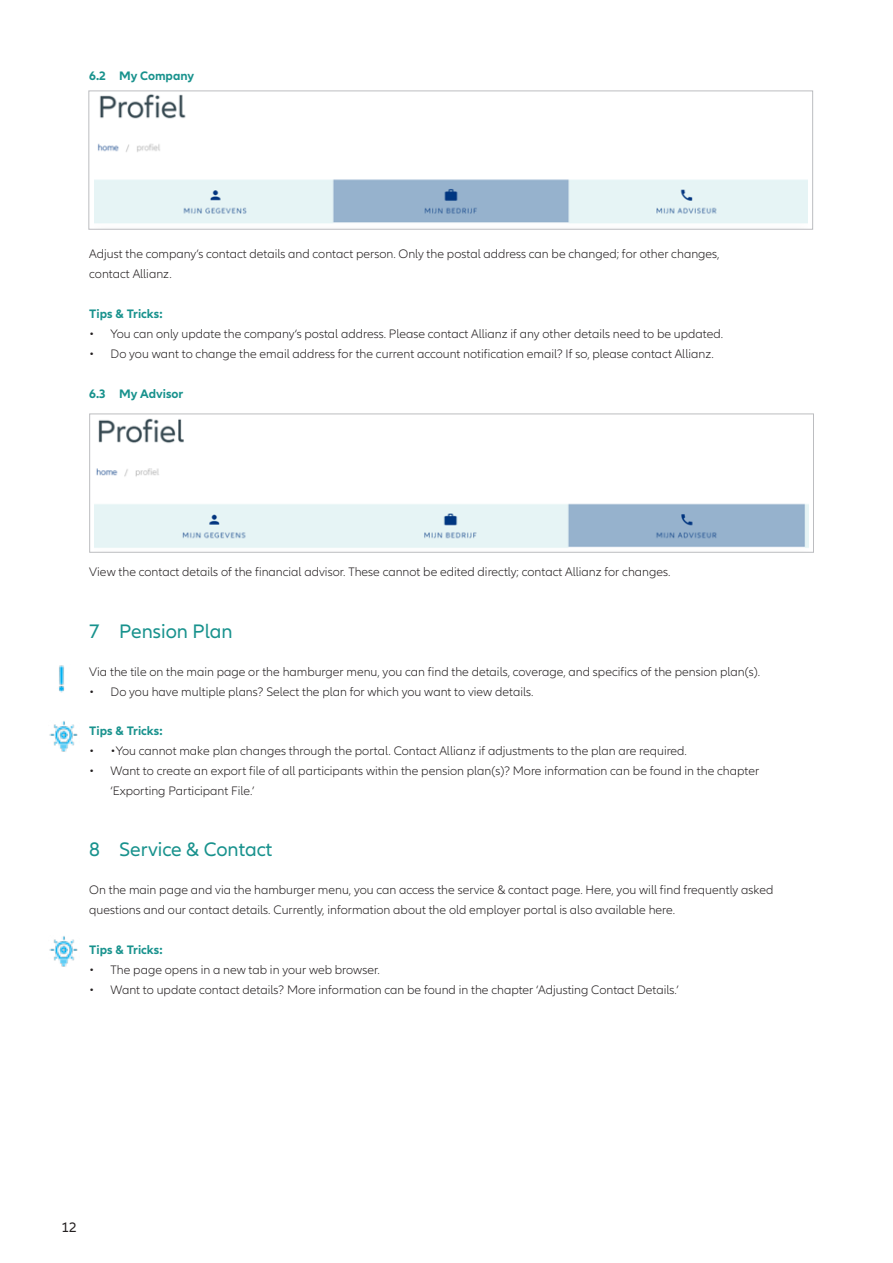
<style>
.page{position:relative;width:893px;height:1263px;background:#fff}
.page>*{position:absolute;margin:0;border:0;box-sizing:border-box;transform-origin:0 0}
.Copy_Highlight{font:20.25px "Allianz Neo";color:#18928d}
.t1{font:14.25px "Allianz Neo";color:#231f20}
.Copy_9_5_13_25_ASL_A4__Basis{font:300 12.75px/19.8px "Allianz Neo";color:#231f20}
.Copy_9_5_13_25_ASL_A4__Basis-2{font:700 12.75px "Allianz Neo";color:#18928d}
</style>
<div class="page">
<img style="left:49px;top:721px;width:29px;height:31px">
<img style="left:49px;top:936px;width:29px;height:31px">
<img style="left:58px;top:665px;width:7px;height:28px">
<img style="left:95px;top:418px;width:713px;height:130px">
<div style="left:89px;top:414px;width:725px;height:139px;border:1px solid #bcbdc0"></div>
<img style="left:94px;top:94px;width:713px;height:130px">
<div style="left:88px;top:91px;width:725px;height:139px;border:1px solid #bcbdc0"></div>
<p class="Copy_9_5_13_25_ASL_A4__Basis-2" style="left:89px;top:68px;width:106px">6.2 My Company</p>
<p class="Copy_9_5_13_25_ASL_A4__Basis" style="left:89px;top:245px;width:632px">Adjust the company’s contact details and contact person. Only the postal address can be changed; for other changes,</p>
<p class="Copy_9_5_13_25_ASL_A4__Basis" style="left:89px;top:264px;width:84px">contact Allianz.</p>
<p class="Copy_9_5_13_25_ASL_A4__Basis-2" style="left:89px;top:306px;width:75px">Tips &amp; Tricks:</p>
<p class="Copy_9_5_13_25_ASL_A4__Basis" style="left:89px;top:324px;width:635px">• You can only update the company‘s postal address. Please contact Allianz if any other details need to be updated.</p>
<p class="Copy_9_5_13_25_ASL_A4__Basis" style="left:89px;top:344px;width:626px">• Do you want to change the email address for the current account notification email? If so, please contact Allianz.</p>
<p class="Copy_9_5_13_25_ASL_A4__Basis-2" style="left:89px;top:386px;width:96px">6.3 My Advisor</p>
<p class="Copy_9_5_13_25_ASL_A4__Basis" style="left:89px;top:563px;width:583px">View the contact details of the financial advisor. These cannot be edited directly; contact Allianz for changes.</p>
<p class="Copy_Highlight" style="left:89px;top:620px;width:145px">7 Pension Plan</p>
<p class="Copy_9_5_13_25_ASL_A4__Basis" style="left:89px;top:662px;width:672px">Via the tile on the main page or the hamburger menu, you can find the details, coverage, and specifics of the pension plan(s).</p>
<p class="Copy_9_5_13_25_ASL_A4__Basis" style="left:89px;top:682px;width:446px">• Do you have multiple plans? Select the plan for which you want to view details.</p>
<p class="Copy_9_5_13_25_ASL_A4__Basis-2" style="left:89px;top:724px;width:75px">Tips &amp; Tricks:</p>
<p class="Copy_9_5_13_25_ASL_A4__Basis" style="left:89px;top:741px;width:599px">• •You cannot make plan changes through the portal. Contact Allianz if adjustments to the plan are required.</p>
<p class="Copy_9_5_13_25_ASL_A4__Basis" style="left:111px;top:761px;width:650px;text-indent:-21px">• Want to create an export file of all participants within the pension plan(s)? More information can be found in the chapter ‘Exporting Participant File.’</p>
<p class="Copy_Highlight" style="left:89px;top:837px;width:185px">8 Service &amp; Contact</p>
<p class="Copy_9_5_13_25_ASL_A4__Basis" style="left:89px;top:881px;width:686px">On the main page and via the hamburger menu, you can access the service &amp; contact page. Here, you will find frequently asked questions and our contact details. Currently, information about the old employer portal is also available here.</p>
<p class="Copy_9_5_13_25_ASL_A4__Basis-2" style="left:89px;top:942px;width:75px">Tips &amp; Tricks:</p>
<p class="Copy_9_5_13_25_ASL_A4__Basis" style="left:89px;top:960px;width:292px">• The page opens in a new tab in your web browser.</p>
<p class="Copy_9_5_13_25_ASL_A4__Basis" style="left:89px;top:980px;width:591px">• Want to update contact details? More information can be found in the chapter ‘Adjusting Contact Details.’</p>
<p class="t1" style="left:62px;top:1219px;width:17px">12</p>
</div>
